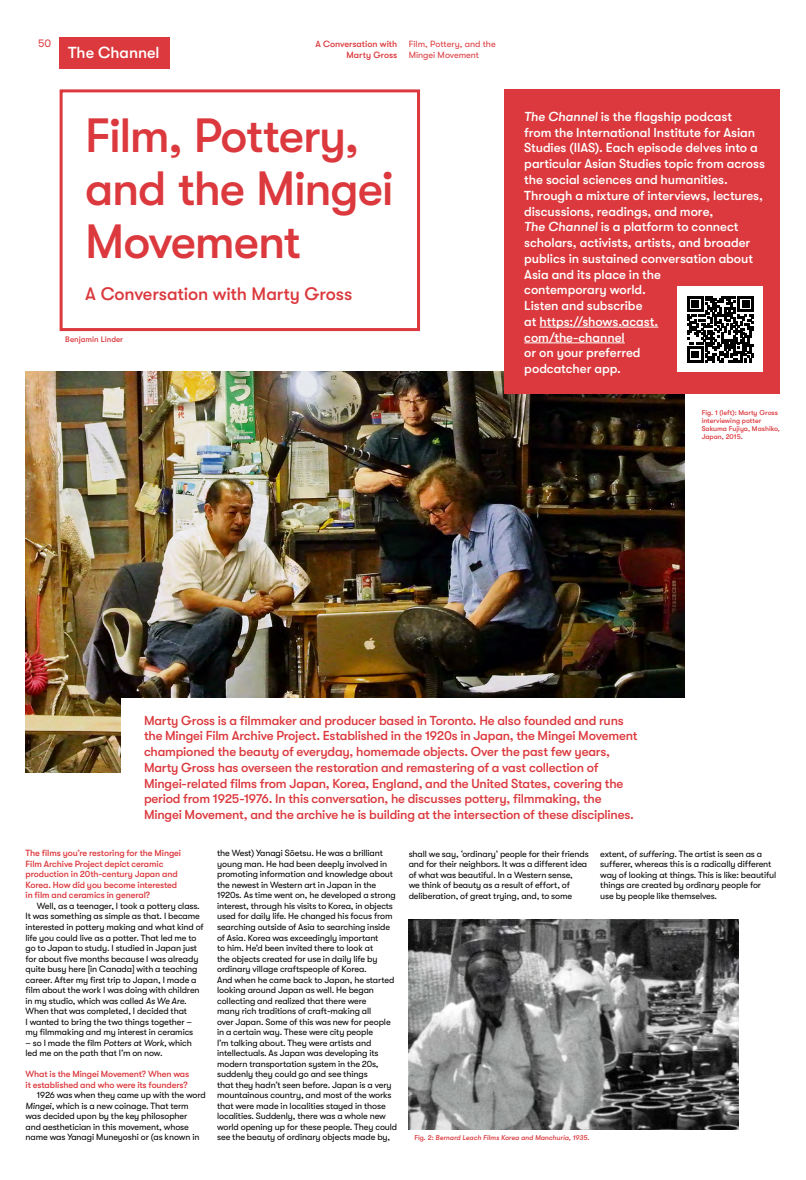
<style>
.page{position:relative;width:806px;height:1180px;background:#fff}
.page>*{position:absolute;margin:0;border:0;box-sizing:border-box;transform-origin:0 0}
.t1{font:500 48px/52.5px "GT Walsheim Pro";letter-spacing:-.025em;color:#db393d}
.t2{font:500 18px "GT Walsheim Pro";letter-spacing:-.01em;color:#db393d}
.t3{font:500 16px "GT Walsheim Pro";color:#fff}
.t4{font:500 13px/15.8px "GT Walsheim Pro";letter-spacing:-.015em;color:#db393d}
.t5{font:500 13px/15.8px "GT Walsheim Pro";letter-spacing:-.005em;color:#fff}
.t6{font:11px "GT Walsheim Pro";color:#db393d}
.t7{font:9px/10.5px "GT Walsheim Pro";letter-spacing:-.01em;color:#000}
.t8{font:500 9px/10.5px "GT Walsheim Pro";letter-spacing:-.01em;color:#db393d}
.t9{font:9px/10.5px "GT Walsheim Pro";color:#db393d}
.t10{font:500 8px "GT Walsheim Pro";color:#db393d}
.t11{font:500 7px/8px "GT Walsheim Pro";color:#db393d}
.t12{font:italic 500 7px "GT Walsheim Pro";color:#db393d}
.s1{font-style:italic}
.s2{font-style:normal}
</style>
<div class="page">
<img style="left:26px;top:372px;width:658px;height:400px">
<div style="left:60px;top:37px;width:110px;height:31px;background:#db393d"></div>
<div style="left:60px;top:89px;width:360px;height:242px;border:3px solid #db393d"></div>
<div style="left:121px;top:698px;width:563px;height:147px;background:#fff"></div>
<div style="left:504px;top:89px;width:276px;height:305px;background:#db393d"></div>
<hr style="left:539px;top:327px;width:119px;height:1px;background:#fff">
<hr style="left:524px;top:342px;width:100px;height:1px;background:#fff">
<div style="left:677px;top:287px;width:85px;height:85px;background:#fff"></div>
<svg style="left:687px;top:296px;width:66px;height:66px"></svg>
<img style="left:408px;top:919px;width:329px;height:210px">
<p class="t6" style="left:38px;top:37px;width:15px">50</p>
<h3 class="t3" style="left:68px;top:43px;width:93px">The Channel</h3>
<p class="t8" style="left:315px;top:39px;width:83px;text-align:right">A Conversation with<br>Marty Gross</p>
<p class="t9" style="left:408px;top:39px;width:88px">Film, Pottery, and the<br>Mingei Movement</p>
<h1 class="t1" style="left:85px;top:110px;width:310px">Film, Pottery, and the Mingei<br>Movement</h1>
<h2 class="t2" style="left:85px;top:283px;width:268px">A Conversation with Marty Gross</h2>
<p class="t10" style="left:65px;top:334px;width:59px">Benjamin Linder</p>
<p class="t5" style="left:524px;top:109px;width:242px"><span class="s1">The Channel</span> is the flagship podcast<br>from the International Institute for Asian<br>Studies (IIAS). Each episode delves into a particular Asian Studies topic from across the social sciences and humanities.<br>Through a mixture of interviews, lectures, discussions, readings, and more,<br><span class="s1">The Channel</span> is a platform to connect scholars, activists, artists, and broader publics in sustained conversation about<br>Asia and its place in the<br>contemporary world.<br>Listen and subscribe<br>at https://shows.acast.<br>com/the-channel<br>or on your preferred<br>podcatcher app.</p>
<p class="t11" style="left:701px;top:408px;width:80px">Fig. 1 (left): Marty Gross interviewing potter<br>Sakuma Fujiya, Mashiko,<br>Japan, 2015.</p>
<p class="t4" style="left:144px;top:712px;width:495px">Marty Gross is a filmmaker and producer based in Toronto. He also founded and runs the Mingei Film Archive Project. Established in the 1920s in Japan, the Mingei Movement championed the beauty of everyday, homemade objects. Over the past few years, Marty Gross has overseen the restoration and remastering of a vast collection of Mingei-related films from Japan, Korea, England, and the United States, covering the period from 1925-1976. In this conversation, he discusses pottery, filmmaking, the Mingei Movement, and the archive he is building at the intersection of these disciplines.</p>
<p class="t8" style="left:26px;top:848px;width:157px">The films you’re restoring for the Mingei Film Archive Project depict ceramic production in 20th-century Japan and Korea. How did you become interested in film and ceramics in general?</p>
<p class="t7" style="left:26px;top:900px;width:180px;text-indent:11px">Well, as a teenager, I took a pottery class.<br>It was something as simple as that. I became interested in pottery making and what kind of life you could live as a potter. That led me to go to Japan to study. I studied in Japan just for about five months because I was already quite busy here [in Canada] with a teaching career. After my first trip to Japan, I made a film about the work I was doing with children in my studio, which was called <span class="s1">As We Are.<br></span>When that was completed, I decided that<br>I wanted to bring the two things together – my filmmaking and my interest in ceramics</p>
<p class="t7" style="left:26px;top:1037px;width:168px">– so I made the film <span class="s1">Potters at Work,</span> which led me on the path that I’m on now.</p>
<p class="t8" style="left:26px;top:1068px;width:165px">What is the Mingei Movement? When was it established and who were its founders?</p>
<p class="t7" style="left:26px;top:1089px;width:181px;text-indent:11px">1926 was when they came up with the word <span class="s1">Mingei,</span> which is a new coinage. That term was decided upon by the key philosopher<br>and aesthetician in this movement, whose name was Yanagi Muneyoshi or (as known in</p>
<p class="t7" style="left:217px;top:848px;width:181px">the West) Yanagi Sōetsu. He was a brilliant young man. He had been deeply involved in promoting information and knowledge about the newest in Western art in Japan in the 1920s. As time went on, he developed a strong interest, through his visits to Korea, in objects used for daily life. He changed his focus from searching outside of Asia to searching inside of Asia. Korea was exceedingly important<br>to him. He’d been invited there to look at<br>the objects created for use in daily life by ordinary village craftspeople of Korea.<br>And when he came back to Japan, he started looking around Japan as well. He began collecting and realized that there were<br>many rich traditions of craft-making all<br>over Japan. Some of this was new for people in a certain way. These were city people<br>I’m talking about. They were artists and intellectuals. As Japan was developing its modern transportation system in the 20s, suddenly they could go and see things<br>that they hadn’t seen before. Japan is a very mountainous country, and most of the works that were made in localities stayed in those localities. Suddenly, there was a whole new world opening up for these people. They could see the beauty of ordinary objects made by,</p>
<p class="t7" style="left:408px;top:848px;width:181px">shall we say, ‘ordinary’ people for their friends and for their neighbors. It was a different idea of what was beautiful. In a Western sense,<br>we think of beauty as a result of effort, of deliberation, of great trying, and, to some</p>
<p class="t7" style="left:600px;top:848px;width:177px">extent, of <span class="s1">suffering</span>. The artist is seen as a sufferer, whereas this is a radically different way of looking at things. This is like: beautiful things are created by ordinary people for use by people like themselves.</p>
<p class="t12" style="left:414px;top:1133px;width:176px"><span class="s2">Fig. 2:</span> Bernard Leach Films Korea and Manchuria, 1935.</p>
</div>
